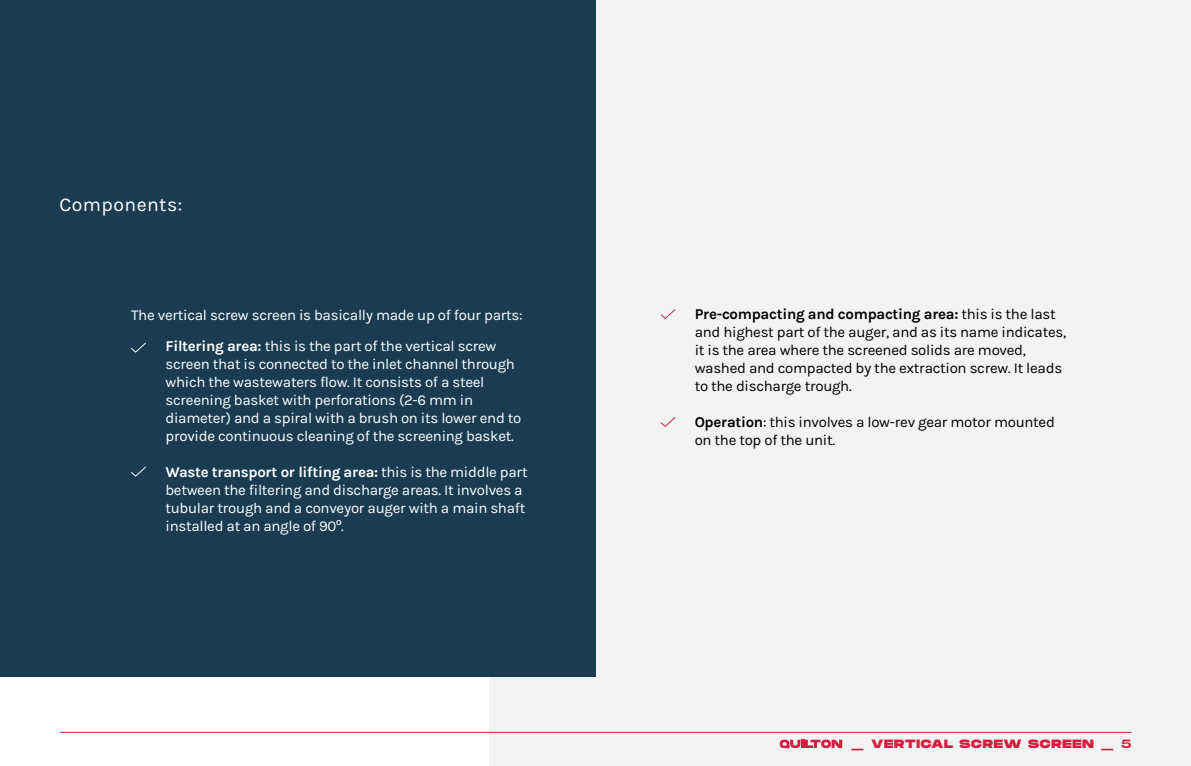
<style>
.page{position:relative;width:1191px;height:766px;background:#fff}
.page>*{position:absolute;margin:0;border:0;box-sizing:border-box;transform-origin:0 0}
.t1{font:19.5px "Karla";letter-spacing:.02em;color:#fff}
.t2{font:15px/18px "Karla";letter-spacing:-.02em;color:#fff}
.t3{font:15px/18px "Karla";letter-spacing:-.02em;color:#000}
.t4{font:800 12px "Monument Extended";letter-spacing:.07em;color:#d61d3f}
.s1{font-weight:700}
.s2{font-family:"Helvetica"}
.s3{font-weight:400}
</style>
<div class="page">
<div style="left:489px;top:0;width:702px;height:765px;background:#f2f4f4"></div>
<div style="left:0;top:0;width:595px;height:676px;background:#1a3c51"></div>
<hr style="left:60px;top:731px;width:1071px;height:1px;background:#d61d3f">
<svg style="left:779px;top:739px;width:63px;height:9px"></svg>
<svg style="left:131px;top:342px;width:15px;height:10px"></svg>
<svg style="left:131px;top:466px;width:15px;height:10px"></svg>
<svg style="left:660px;top:417px;width:15px;height:10px"></svg>
<svg style="left:660px;top:309px;width:15px;height:10px"></svg>
<h1 class="t1" style="left:60px;top:193px;width:124px">Components:</h1>
<p class="t2" style="left:131px;top:299px;width:393px;line-height:31.5px;text-align:center">The vertical screw screen is basically made up of four parts:<br><span class="s1">Filtering area:</span> this is the part of the vertical screw</p>
<p class="t2" style="left:165px;top:355px;width:357px">screen that is connected to the inlet channel through which the wastewaters flow. It consists of a steel screening basket with perforations (2-6 mm in diameter) and a spiral with a brush on its lower end to provide continuous cleaning of the screening basket.</p>
<p class="t2" style="left:165px;top:463px;width:364px"><span class="s1">Waste transport or lifting area:</span> this is the middle part between the filtering and discharge areas. It involves a tubular trough and a conveyor auger with a main shaft installed at an angle of 90<span class="s2">º</span>.</p>
<p class="t3" style="left:694px;top:305px;width:373px"><span class="s1">Pre-compacting and compacting area:</span> this is the last and highest part of the auger, and as its name indicates, it is the area where the screened solids are moved, washed and compacted by the extraction screw. It leads to the discharge trough.</p>
<p class="t3" style="left:694px;top:413px;width:362px"><span class="s1">Operation</span>: this involves a low-rev gear motor mounted on the top of the unit.</p>
<p class="t4" style="left:851px;top:734px;width:282px"><span class="s3">_</span> VERTICAL SCREW SCREEN <span class="s3">_ 5</span></p>
</div>
